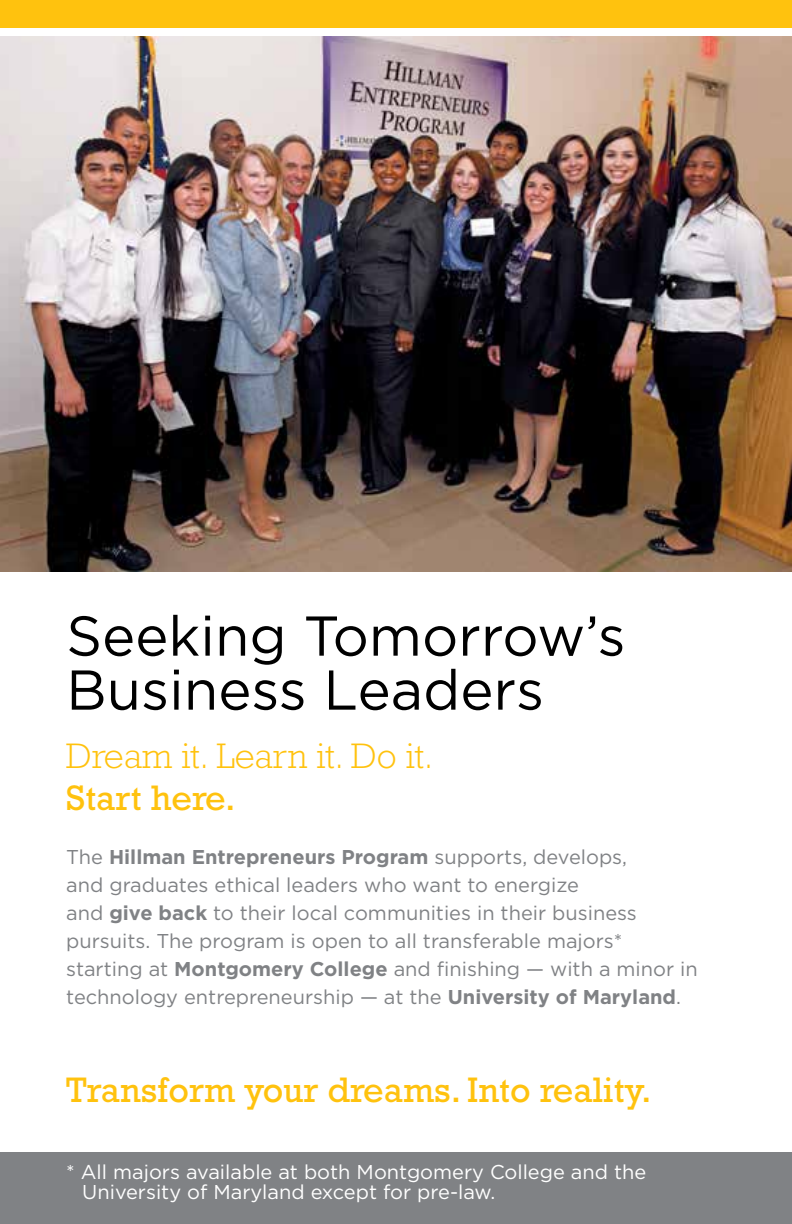
<style>
.page{position:relative;width:792px;height:1224px;background:#fff}
.page>*{position:absolute;margin:0;border:0;box-sizing:border-box;transform-origin:0 0}
.t1{font:56px/54px "Gotham";color:#000}
.t2{font:36px "Rockwell Std";color:#ffc20e}
.t3{font:300 36px "Rockwell Std";color:#ffc20e}
.t4{font:20px/28px "Gotham";color:#808285}
.t5{font:20px/20px "Gotham";color:#fff}
.s1{font-weight:700}
</style>
<div class="page">
<div style="left:0;top:1152px;width:792px;height:72px;background:#808285"></div>
<img style="left:0;top:36px;width:792px;height:536px">
<div style="left:0;top:0;width:792px;height:36px;background:#ffc20e"></div>
<div style="left:0;top:29px;width:792px;height:7px;background:#fff"></div>
<h1 class="t1" style="left:66px;top:608px;width:561px">Seeking Tomorrow’s<br>Business Leaders</h1>
<h2 class="t3" style="left:66px;top:736px;width:368px">Dream it. Learn it. Do it.</h2>
<h2 class="t2" style="left:66px;top:777px;width:171px">Start here.</h2>
<p class="t4" style="left:66px;top:843px;width:633px">The <span class="s1">Hillman Entrepreneurs Program</span> supports, develops,<br>and graduates ethical leaders who want to energize<br>and <span class="s1">give back</span> to their local communities in their business pursuits. The program is open to all transferable majors* starting at <span class="s1">Montgomery College</span> and finishing — with a minor in technology entrepreneurship — at the <span class="s1">University of Maryland</span>.</p>
<h2 class="t2" style="left:66px;top:1069px;width:587px">Transform your dreams. Into reality.</h2>
<p class="t5" style="left:82px;top:1162px;width:566px;text-indent:-16px">* All majors available at both Montgomery College and the<br>University of Maryland except for pre-law.</p>
</div>
